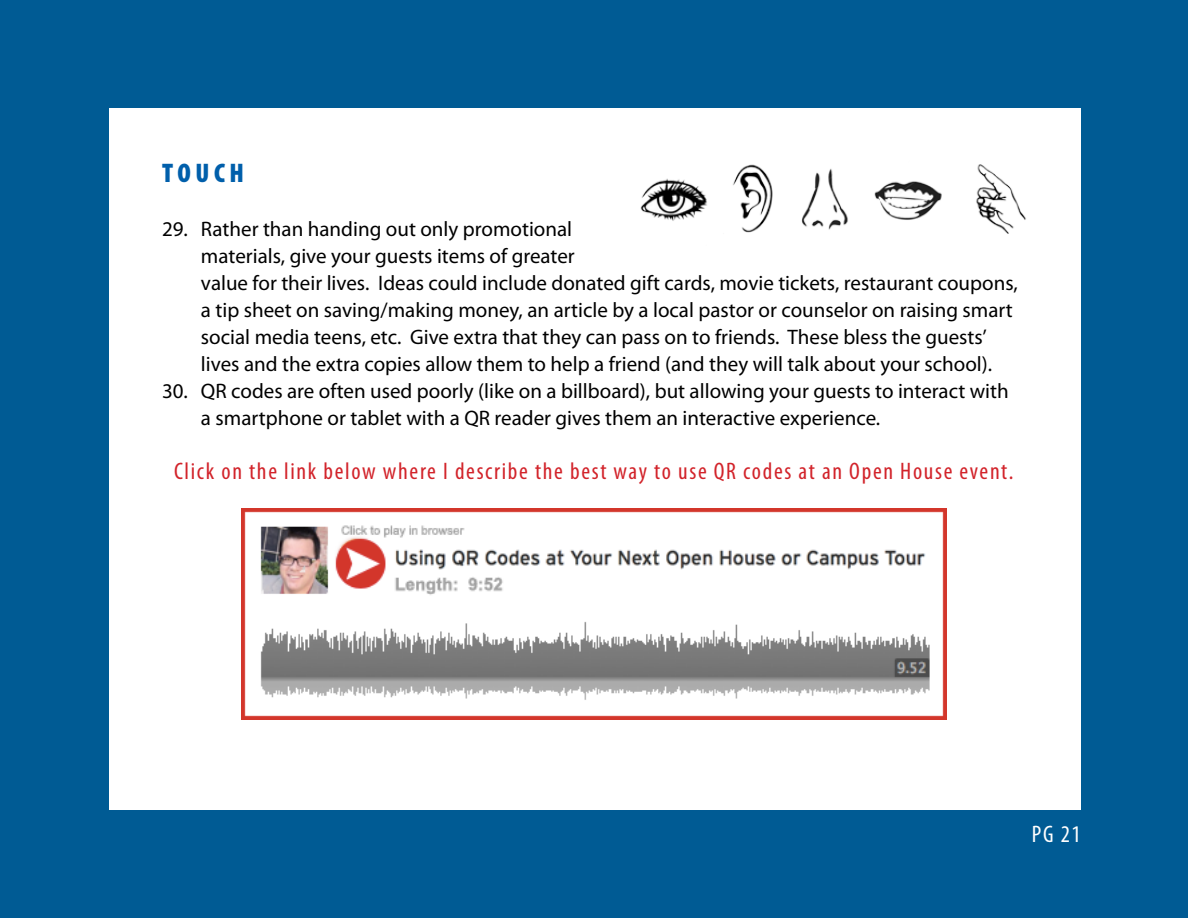
<style>
.page{position:relative;width:1188px;height:918px;background:#005b94}
.page>*{position:absolute;margin:0;border:0;box-sizing:border-box;transform-origin:0 0}
.t1{font:900 condensed 27px "Myriad Pro";letter-spacing:.17em;color:#005fab}
.t2{font:condensed 24px "Myriad Pro";letter-spacing:.07em;color:#d2232a}
.t3{font:condensed 24px "Myriad Pro";color:#fff}
.t4{font:21px/27px "Myriad Pro";color:#000}
</style>
<div class="page">
<div style="left:109px;top:108px;width:972px;height:702px;background:#fff"></div>
<img style="left:640px;top:164px;width:386px;height:70px">
<img style="left:242px;top:509px;width:704px;height:211px">
<p class="t1" style="left:162px;top:158px;width:84px">TOUCH</p>
<p class="t4" style="left:201px;top:215px;width:818px;text-indent:-39px">29. Rather than handing out only promotional<br>materials, give your guests items of greater<br>value for their lives. Ideas could include donated gift cards, movie tickets, restaurant coupons, a tip sheet on saving/making money, an article by a local pastor or counselor on raising smart social media teens, etc. Give extra that they can pass on to friends. These bless the guests’ lives and the extra copies allow them to help a friend (and they will talk about your school).</p>
<p class="t4" style="left:201px;top:377px;width:809px;text-indent:-39px">30. QR codes are often used poorly (like on a billboard), but allowing your guests to interact with a smartphone or tablet with a QR reader gives them an interactive experience.</p>
<p class="t2" style="left:174px;top:457px;width:841px">Click on the link below where I describe the best way to use QR codes at an Open House event.</p>
<p class="t3" style="left:1032px;top:819px;width:51px">PG 21</p>
</div>
